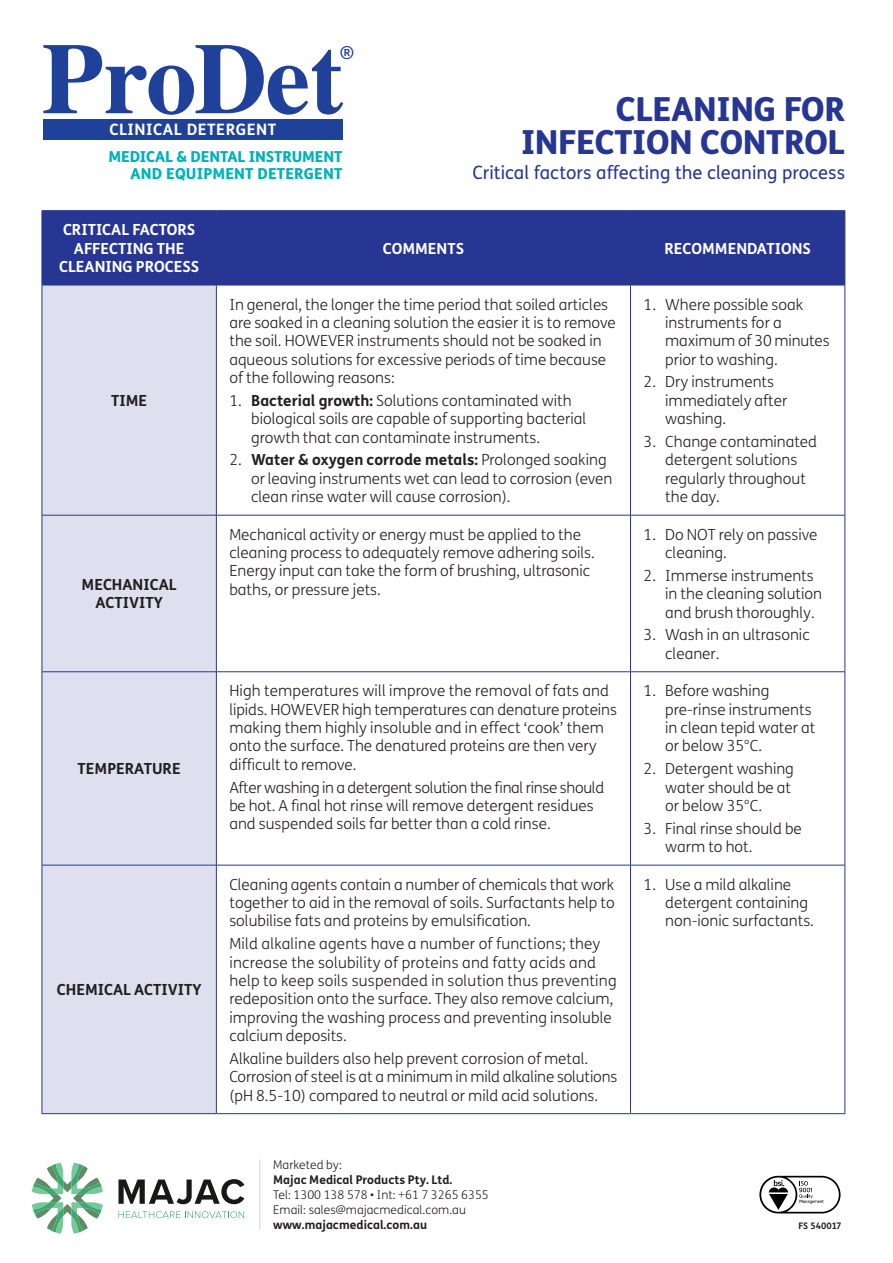
<style>
.page{position:relative;width:893px;height:1263px;background:#fff}
.page>*{position:absolute;margin:0;border:0;box-sizing:border-box;transform-origin:0 0}
.t1{font:700 100.8px "Times";letter-spacing:-.015em;color:#20419a}
.t2{font:800 33.15px/32.7px "FS Me";letter-spacing:-.01em;color:#263692;text-align:right}
.t3{font:18.45px "FS Me";color:#263692}
.t4{font:17.85px "FS Me";color:#20419a}
.t5{font:700 15.75px "FS Me";letter-spacing:.03em;color:#fff}
.t6{font:300 15.3px/18.5px "FS Me";color:#231f20}
.t7{font:700 15.3px/18.5px "FS Me";color:#fff;text-align:center}
.t8{font:700 15.3px/18.5px "FS Me";color:#231f20;text-align:center}
.t9{font:800 15.15px/16.8px "FS Me";letter-spacing:-.01em;color:#00b2b9;text-align:right}
.t10{font:300 12px "FS Me";letter-spacing:.005em;color:#231f20}
.t11{font:700 12px "FS Me";letter-spacing:.005em;color:#231f20}
.t12{font:700 9px "FS Me";color:#231f20}
.s1{font-weight:700}
</style>
<div class="page">
<div style="left:43px;top:211px;width:802px;height:74px;background:#263692"></div>
<div style="left:43px;top:286px;width:173px;height:827px;background:#dfe0ef"></div>
<hr style="left:42px;top:210px;width:174px;height:1px;background:#263692">
<hr style="left:42px;top:211px;width:1px;height:74px;background:#263692">
<hr style="left:216px;top:210px;width:414px;height:1px;background:#263692">
<hr style="left:216px;top:211px;width:1px;height:74px;background:#263692">
<hr style="left:630px;top:210px;width:215px;height:1px;background:#263692">
<hr style="left:630px;top:211px;width:1px;height:74px;background:#263692">
<hr style="left:845px;top:211px;width:1px;height:74px;background:#263692">
<hr style="left:42px;top:285px;width:174px;height:1px;background:#263692">
<hr style="left:42px;top:285px;width:1px;height:230px;background:#263692">
<hr style="left:216px;top:285px;width:414px;height:1px;background:#263692">
<hr style="left:216px;top:285px;width:1px;height:230px;background:#263692">
<hr style="left:630px;top:285px;width:215px;height:1px;background:#263692">
<hr style="left:630px;top:285px;width:1px;height:230px;background:#263692">
<hr style="left:845px;top:285px;width:1px;height:230px;background:#263692">
<hr style="left:42px;top:515px;width:174px;height:1px;background:#263692">
<hr style="left:42px;top:515px;width:1px;height:156px;background:#263692">
<hr style="left:216px;top:515px;width:414px;height:1px;background:#263692">
<hr style="left:216px;top:515px;width:1px;height:156px;background:#263692">
<hr style="left:630px;top:515px;width:215px;height:1px;background:#263692">
<hr style="left:630px;top:515px;width:1px;height:156px;background:#263692">
<hr style="left:845px;top:515px;width:1px;height:156px;background:#263692">
<hr style="left:42px;top:671px;width:174px;height:1px;background:#263692">
<hr style="left:42px;top:672px;width:1px;height:193px;background:#263692">
<hr style="left:216px;top:671px;width:414px;height:1px;background:#263692">
<hr style="left:216px;top:672px;width:1px;height:193px;background:#263692">
<hr style="left:630px;top:671px;width:215px;height:1px;background:#263692">
<hr style="left:630px;top:672px;width:1px;height:193px;background:#263692">
<hr style="left:845px;top:672px;width:1px;height:193px;background:#263692">
<hr style="left:42px;top:865px;width:174px;height:1px;background:#263692">
<hr style="left:42px;top:865px;width:1px;height:248px;background:#263692">
<hr style="left:216px;top:865px;width:414px;height:1px;background:#263692">
<hr style="left:216px;top:865px;width:1px;height:248px;background:#263692">
<hr style="left:630px;top:865px;width:215px;height:1px;background:#263692">
<hr style="left:630px;top:865px;width:1px;height:248px;background:#263692">
<hr style="left:845px;top:865px;width:1px;height:248px;background:#263692">
<hr style="left:42px;top:1113px;width:174px;height:1px;background:#263692">
<hr style="left:216px;top:1113px;width:414px;height:1px;background:#263692">
<hr style="left:630px;top:1113px;width:215px;height:1px;background:#263692">
<svg style="left:759px;top:1176px;width:81px;height:37px"></svg>
<svg style="left:32px;top:1163px;width:71px;height:71px"></svg>
<svg style="left:118px;top:1179px;width:126px;height:25px"></svg>
<svg style="left:118px;top:1211px;width:126px;height:7px"></svg>
<div style="left:43px;top:119px;width:299px;height:21px;background:#20419a"></div>
<hr style="left:259px;top:1160px;width:1px;height:69px;background:#d1d2d4">
<p class="t1" style="left:42px;top:-17px;width:304px">ProDet</p>
<p class="t4" style="left:340px;top:40px;width:16px">®</p>
<p class="t5" style="left:109px;top:118px;width:168px">CLINICAL DETERGENT</p>
<p class="t9" style="left:108px;top:147px;width:235px">MEDICAL &amp; DENTAL INSTRUMENT<br>AND EQUIPMENT DETERGENT</p>
<p class="t7" style="left:59px;top:220px;width:142px">CRITICAL FACTORS<br>AFFECTING THE<br>CLEANING PROCESS</p>
<p class="t2" style="left:521px;top:91px;width:326px">CLEANING FOR<br>INFECTION CONTROL</p>
<p class="t3" style="left:472px;top:159px;width:374px">Critical factors affecting the cleaning process</p>
<p class="t7" style="left:383px;top:238px;width:83px">COMMENTS</p>
<p class="t7" style="left:664px;top:238px;width:148px">RECOMMENDATIONS</p>
<p class="t8" style="left:111px;top:390px;width:38px">TIME</p>
<p class="t8" style="left:82px;top:575px;width:97px">MECHANICAL<br>ACTIVITY</p>
<p class="t8" style="left:78px;top:759px;width:105px">TEMPERATURE</p>
<p class="t8" style="left:57px;top:980px;width:146px">CHEMICAL ACTIVITY</p>
<p class="t6" style="left:229px;top:295px;width:388px">In general, the longer the time period that soiled articles are soaked in a cleaning solution the easier it is to remove the soil. HOWEVER instruments should not be soaked in aqueous solutions for excessive periods of time because of the following reasons:</p>
<p class="t6" style="left:251px;top:391px;width:337px;text-indent:-22px">1. <span class="s1">Bacterial growth:</span> Solutions contaminated with biological soils are capable of supporting bacterial growth that can contaminate instruments.</p>
<p class="t6" style="left:251px;top:450px;width:363px;text-indent:-22px">2. <span class="s1">Water &amp; oxygen corrode metals:</span> Prolonged soaking or leaving instruments wet can lead to corrosion (even clean rinse water will cause corrosion).</p>
<p class="t6" style="left:665px;top:295px;width:166px;text-indent:-22px">1. Where possible soak instruments for a maximum of 30 minutes prior to washing.</p>
<p class="t6" style="left:665px;top:372px;width:124px;text-indent:-22px">2. Dry instruments immediately after washing.</p>
<p class="t6" style="left:665px;top:432px;width:153px;text-indent:-22px">3. Change contaminated detergent solutions regularly throughout the day.</p>
<p class="t6" style="left:229px;top:525px;width:367px">Mechanical activity or energy must be applied to the cleaning process to adequately remove adhering soils.<br>Energy input can take the form of brushing, ultrasonic baths, or pressure jets.</p>
<p class="t6" style="left:665px;top:525px;width:154px;text-indent:-22px">1. Do NOT rely on passive cleaning.</p>
<p class="t6" style="left:665px;top:566px;width:158px;text-indent:-22px">2. Immerse instruments in the cleaning solution and brush thoroughly.</p>
<p class="t6" style="left:665px;top:625px;width:146px;text-indent:-22px">3. Wash in an ultrasonic cleaner.</p>
<p class="t6" style="left:229px;top:681px;width:389px">High temperatures will improve the removal of fats and lipids. HOWEVER high temperatures can denature proteins making them highly insoluble and in effect ‘cook’ them onto the surface. The denatured proteins are then very difficult to remove.</p>
<p class="t6" style="left:229px;top:777px;width:376px">After washing in a detergent solution the final rinse should be hot. A final hot rinse will remove detergent residues and suspended soils far better than a cold rinse.</p>
<p class="t6" style="left:229px;top:875px;width:387px;text-align:justify">Cleaning agents contain a number of chemicals that work together to aid in the removal of soils. Surfactants help to solubilise fats and proteins by emulsification.</p>
<p class="t6" style="left:229px;top:934px;width:389px">Mild alkaline agents have a number of functions; they increase the solubility of proteins and fatty acids and help to keep soils suspended in solution thus preventing redeposition onto the surface. They also remove calcium, improving the washing process and preventing insoluble calcium deposits.</p>
<p class="t6" style="left:229px;top:1049px;width:389px">Alkaline builders also help prevent corrosion of metal.<br>Corrosion of steel is at a minimum in mild alkaline solutions (pH 8.5-10) compared to neutral or mild acid solutions.</p>
<p class="t10" style="left:273px;top:1157px;width:70px">Marketed by:</p>
<p class="t11" style="left:273px;top:1170px;width:181px">Majac Medical Products Pty. Ltd.</p>
<p class="t10" style="left:273px;top:1187px;width:217px">Tel: 1300 138 578 • Int: +61 7 3265 6355</p>
<p class="t10" style="left:273px;top:1202px;width:194px">Email: sales@majacmedical.com.au</p>
<p class="t11" style="left:273px;top:1215px;width:156px">www.majacmedical.com.au</p>
<p class="t6" style="left:665px;top:681px;width:152px;text-indent:-22px">1. Before washing pre-rinse instruments in clean tepid water at or below 35°C.</p>
<p class="t6" style="left:665px;top:759px;width:130px;text-indent:-22px">2. Detergent washing water should be at or below 35°C.</p>
<p class="t6" style="left:665px;top:819px;width:138px;text-indent:-22px">3. Final rinse should be warm to hot.</p>
<p class="t6" style="left:665px;top:875px;width:150px;text-indent:-22px">1. Use a mild alkaline detergent containing non-ionic surfactants.</p>
<p class="t12" style="left:798px;top:1218px;width:45px">FS 540017</p>
</div>
